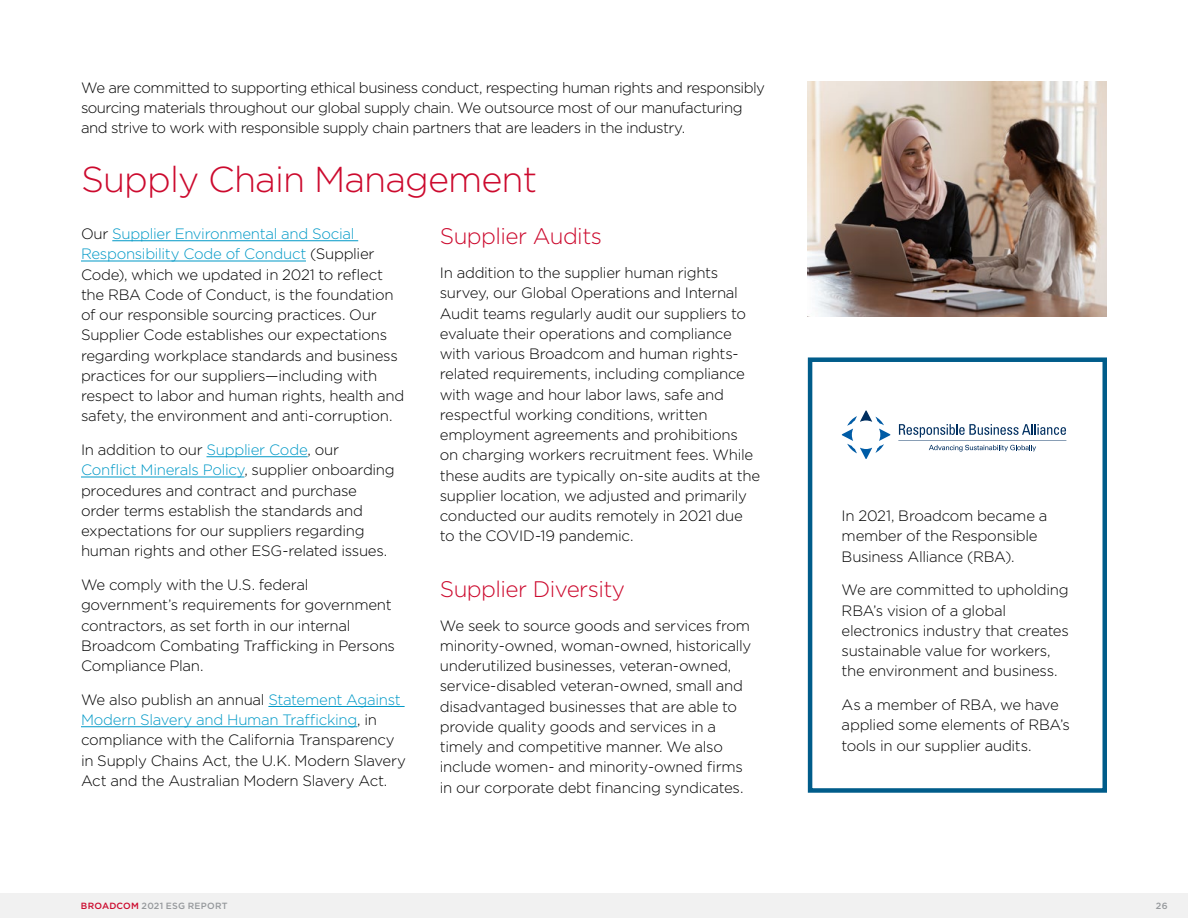
<style>
.page{position:relative;width:1188px;height:918px;background:#fff}
.page>*{position:absolute;margin:0;border:0;box-sizing:border-box;transform-origin:0 0}
.H2_Section_Header{font:300 36px "Gotham";letter-spacing:-.025em;color:#cc0a2e}
.H3_Subsection_Header{font:300 22.5px "Gotham";letter-spacing:-.025em;color:#cc0a2e}
.t1{font:300 15px/20.2px "Gotham";letter-spacing:-.02em;color:#000}
.t2{font:500 9px "Gotham";letter-spacing:.025em;color:#96999c}
.s1{color:#0099c7}
.s2{color:#cc0a2e}
</style>
<div class="page">
<hr style="left:112px;top:240px;width:246px;height:1px;background:#0099c7">
<hr style="left:81px;top:261px;width:225px;height:1px;background:#0099c7">
<hr style="left:207px;top:456px;width:101px;height:1px;background:#0099c7">
<hr style="left:81px;top:477px;width:163px;height:1px;background:#0099c7">
<hr style="left:268px;top:706px;width:137px;height:1px;background:#0099c7">
<hr style="left:81px;top:726px;width:276px;height:1px;background:#0099c7">
<div style="left:808px;top:357px;width:299px;height:436px;border:4px solid #005c8a"></div>
<svg style="left:899px;top:424px;width:167px;height:14px"></svg>
<hr style="left:898px;top:440px;width:169px;height:1px;background:#002f60">
<svg style="left:929px;top:445px;width:107px;height:7px"></svg>
<svg style="left:842px;top:410px;width:48px;height:49px"></svg>
<img style="left:808px;top:81px;width:299px;height:235px">
<div style="left:0;top:893px;width:1188px;height:25px;background:#f1f1f1"></div>
<p class="t1" style="left:81px;top:77px;width:686px">We are committed to supporting ethical business conduct, respecting human rights and responsibly sourcing materials throughout our global supply chain. We outsource most of our manufacturing and strive to work with responsible supply chain partners that are leaders in the industry.</p>
<p class="H2_Section_Header" style="left:81px;top:157px;width:458px">Supply Chain Management</p>
<p class="t1" style="left:81px;top:223px;width:325px">Our <span class="s1">Supplier Environmental and Social Responsibility Code of Conduct</span> (Supplier Code), which we updated in 2021 to reflect the RBA Code of Conduct, is the foundation of our responsible sourcing practices. Our Supplier Code establishes our expectations regarding workplace standards and business practices for our suppliers—including with respect to labor and human rights, health and safety, the environment and anti-corruption.</p>
<p class="t1" style="left:81px;top:439px;width:315px">In addition to our <span class="s1">Supplier Code</span>, our <span class="s1">Conflict Minerals Policy</span>, supplier onboarding procedures and contract and purchase order terms establish the standards and expectations for our suppliers regarding human rights and other ESG-related issues.</p>
<p class="t1" style="left:81px;top:574px;width:316px">We comply with the U.S. federal government’s requirements for government contractors, as set forth in our internal Broadcom Combating Trafficking in Persons Compliance Plan.</p>
<p class="t1" style="left:81px;top:689px;width:326px">We also publish an annual <span class="s1">Statement Against Modern Slavery and Human Trafficking</span>, in compliance with the California Transparency in Supply Chains Act, the U.K. Modern Slavery Act and the Australian Modern Slavery Act.</p>
<p class="H3_Subsection_Header" style="left:440px;top:222px;width:164px">Supplier Audits</p>
<p class="t1" style="left:440px;top:262px;width:322px">In addition to the supplier human rights survey, our Global Operations and Internal Audit teams regularly audit our suppliers to evaluate their operations and compliance with various Broadcom and human rights&shy;related requirements, including compliance with wage and hour labor laws, safe and respectful working conditions, written employment agreements and prohibitions<br>on charging workers recruitment fees. While these audits are typically on-site audits at the supplier location, we adjusted and primarily conducted our audits remotely in 2021 due to the COVID-19 pandemic.</p>
<p class="H3_Subsection_Header" style="left:440px;top:575px;width:187px">Supplier Diversity</p>
<p class="t1" style="left:440px;top:615px;width:313px">We seek to source goods and services from minority-owned, woman-owned, historically underutilized businesses, veteran-owned, service-disabled veteran-owned, small and disadvantaged businesses that are able to provide quality goods and services in a timely and competitive manner. We also include women- and minority-owned firms in our corporate debt financing syndicates.</p>
<p class="t1" style="left:842px;top:505px;width:207px">In 2021, Broadcom became a member of the Responsible<br>Business Alliance (RBA).</p>
<p class="t1" style="left:842px;top:579px;width:229px">We are committed to upholding<br>RBA’s vision of a global electronics industry that creates sustainable value for workers, the environment and business.</p>
<p class="t1" style="left:842px;top:694px;width:230px">As a member of RBA, we have applied some elements of RBA’s tools in our supplier audits.</p>
<p class="t2" style="left:81px;top:900px;width:148px"><span class="s2">BROADCOM</span> 2021 ESG REPORT</p>
<p class="t2" style="left:1156px;top:900px;width:13px">26</p>
</div>
